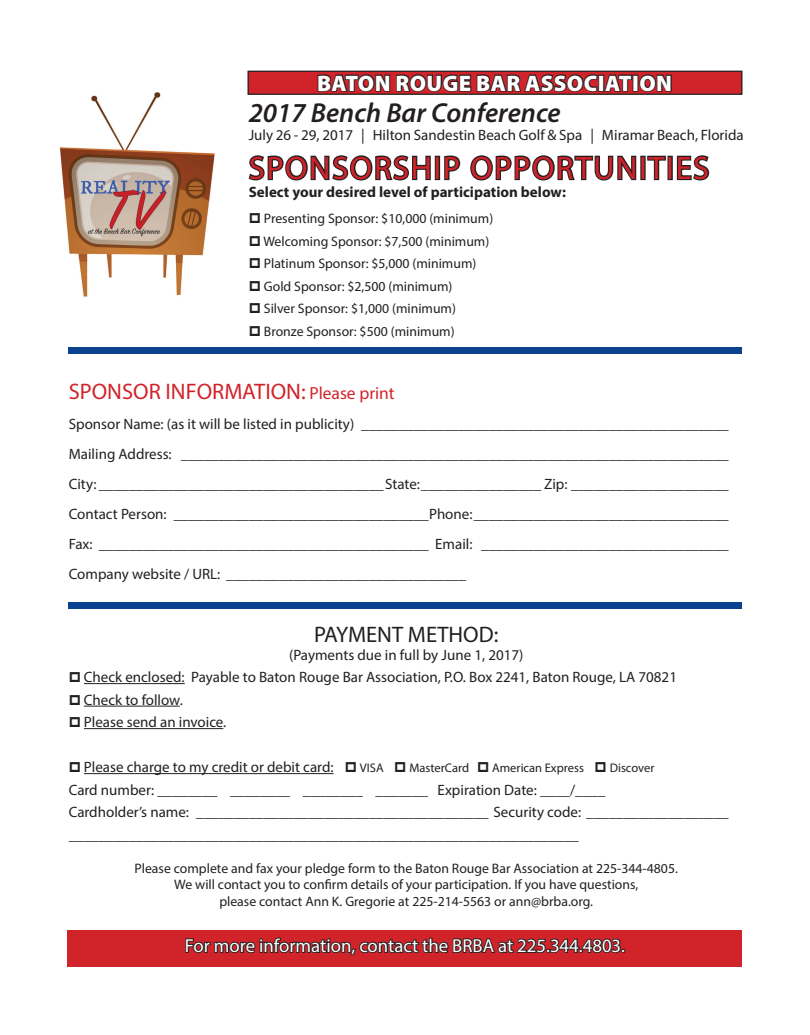
<style>
.page{position:relative;width:810px;height:1035px;background:#fff}
.page>*{position:absolute;margin:0;border:0;box-sizing:border-box;transform-origin:0 0}
.t1{font:32.5px "Myriad Pro";letter-spacing:.05em;color:#d1232a}
.t2{font:italic 600 27.5px "Myriad Pro";color:#231f20}
.t3{font:22.5px "Myriad Pro";color:#d1232a}
.t4{font:900 22.5px "Myriad Pro";letter-spacing:.02em;color:#fff}
.t5{font:22.5px "Myriad Pro";color:#231f20}
.t6{font:18.75px "Myriad Pro";color:#fff}
.t7{font:15px/30px "Myriad Pro";color:#231f20}
.t8{font:700 15px "Myriad Pro";color:#231f20}
.t9{font:13.75px/22.5px "Myriad Pro";color:#231f20}
.t10{font:12.5px "Myriad Pro";color:#231f20}
.s1{font-size:17.5px}
</style>
<div class="page">
<div style="left:68px;top:930px;width:674px;height:37px;background:#d1232a"></div>
<svg style="left:185px;top:937px;width:440px;height:19px"></svg>
<hr style="left:84px;top:683px;width:101px;height:1px;background:#231f20">
<hr style="left:84px;top:706px;width:96px;height:1px;background:#231f20">
<hr style="left:84px;top:728px;width:139px;height:1px;background:#231f20">
<hr style="left:84px;top:773px;width:250px;height:1px;background:#231f20">
<svg style="left:248px;top:155px;width:183px;height:26px"></svg>
<div style="left:435px;top:156px;width:5px;height:24px;border:2px solid #231f20"></div>
<svg style="left:444px;top:155px;width:17px;height:26px"></svg>
<svg style="left:470px;top:155px;width:167px;height:26px"></svg>
<div style="left:640px;top:156px;width:6px;height:24px;border:2px solid #231f20"></div>
<svg style="left:647px;top:155px;width:19px;height:26px"></svg>
<div style="left:667px;top:156px;width:6px;height:24px;border:2px solid #231f20"></div>
<svg style="left:676px;top:155px;width:34px;height:26px"></svg>
<div style="left:248px;top:71px;width:494px;height:23px;background:#d1232a"></div>
<div style="left:248px;top:71px;width:494px;height:24px;border:1px solid #231f20"></div>
<div style="left:68px;top:347px;width:674px;height:7px;background:#09428e"></div>
<svg style="left:316px;top:70px;width:357px;height:22px"></svg>
<div style="left:68px;top:602px;width:674px;height:7px;background:#09428e"></div>
<img style="left:59px;top:93px;width:156px;height:204px">
<h3 class="t4" style="left:317px;top:68px;width:357px">BATON ROUGE BAR ASSOCIATION</h3>
<h2 class="t2" style="left:249px;top:95px;width:314px">2017 Bench Bar Conference</h2>
<p class="t7" style="left:249px;top:120px;width:497px">July 26 - 29, 2017 | Hilton Sandestin Beach Golf &amp; Spa | Miramar Beach, Florida</p>
<h1 class="t1" style="left:249px;top:148px;width:462px">SPONSORSHIP OPPORTUNITIES</h1>
<p class="t8" style="left:249px;top:182px;width:319px">Select your desired level of participation below:</p>
<p class="t9" style="left:263px;top:207px;width:231px">Presenting Sponsor: $10,000 (minimum)<br>Welcoming Sponsor: $7,500 (minimum)<br>Platinum Sponsor: $5,000 (minimum)<br>Gold Sponsor: $2,500 (minimum)<br>Silver Sponsor: $1,000 (minimum)<br>Bronze Sponsor: $500 (minimum)</p>
<h3 class="t3" style="left:69px;top:377px;width:327px">SPONSOR INFORMATION: <span class="s1">Please print</span></h3>
<p class="t7" style="left:69px;top:408px;width:661px;text-align:justify">Sponsor Name: (as it will be listed in publicity) _________________________________________________ Mailing Address: _________________________________________________________________________ City: ______________________________________State:________________ Zip: _____________________ Contact Person: __________________________________Phone:__________________________________ Fax: ____________________________________________ Email: _________________________________ Company website / URL: ________________________________</p>
<h3 class="t5" style="left:314px;top:620px;width:186px">PAYMENT METHOD:</h3>
<p class="t7" style="left:84px;top:643px;width:595px;line-height:22.5px;text-indent:205px">(Payments due in full by June 1, 2017)<br>Check enclosed: Payable to Baton Rouge Bar Association, P.O. Box 2241, Baton Rouge, LA 70821<br>Check to follow.<br>Please send an invoice.</p>
<p class="t7" style="left:84px;top:752px;width:251px">Please charge to my credit or debit card:</p>
<p class="t10" style="left:360px;top:760px;width:25px">VISA</p>
<p class="t10" style="left:409px;top:760px;width:61px">MasterCard</p>
<p class="t10" style="left:492px;top:760px;width:93px">American Express</p>
<p class="t10" style="left:610px;top:760px;width:46px">Discover</p>
<p class="t7" style="left:69px;top:778px;width:661px;line-height:22.5px">Card number: ________ ________ ________ _______ Expiration Date: ____/____<br>Cardholder’s name: _______________________________________ Security code: ___________________ ____________________________________________________________________</p>
<p class="t9" style="left:135px;top:860px;width:545px;line-height:16.5px;text-align:center">Please complete and fax your pledge form to the Baton Rouge Bar Association at 225-344-4805.<br>We will contact you to confirm details of your participation. If you have questions,<br>please contact Ann K. Gregorie at 225-214-5563 or ann@brba.org.</p>
<p class="t6" style="left:185px;top:934px;width:442px">For more information, contact the BRBA at 225.344.4803.</p>
</div>
